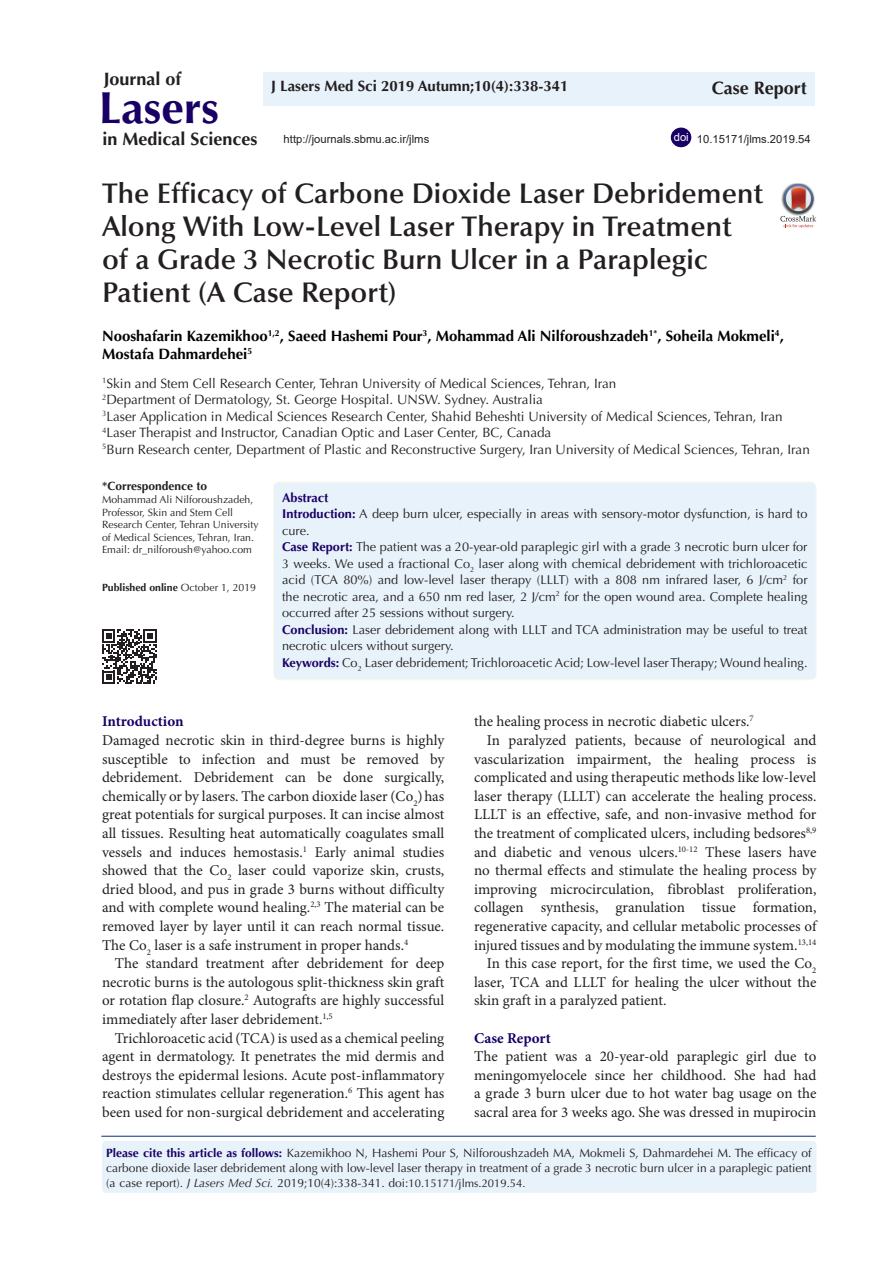
<style>
.page{position:relative;width:893px;height:1263px;background:#fff}
.page>*{position:absolute;margin:0;border:0;box-sizing:border-box;transform-origin:0 0}
.t1{font:700 45px "Optima LT Std";color:#190066}
.t2{font:600 28.5px/33px "Optima LT Std";color:#231f20}
.t3{font:700 18px "Optima LT Std";color:#231f20}
.t4{font:15px/18.6px "Minion Pro";color:#231f20;text-align:justify}
.t5{font:700 15px/18px "Optima LT Std";color:#000}
.t6{font:700 15px "Optima LT Std";color:#231f20}
.t7{font:700 15px "Minion Pro";color:#190066}
.t8{font:13.5px "Optima LT Std";color:#231f20}
.t9{font:12.75px/16.5px "Optima LT Std";color:#231f20}
.Default{font:700 12.75px "Optima LT Std";color:#190066}
.t10{font:12px/15px "Optima LT Std";color:#231f20;text-align:justify}
.t11{font:700 12px "Optima LT Std";color:#231f20}
.t12{font:11.25px "Arial";color:#231f20}
.t13{font:11.25px "Arial";color:#fff}
.t14{font:10.5px/12.6px "Optima LT Std";color:#231f20}
.t15{font:700 10.5px "Optima LT Std";color:#231f20}
.s1{font-weight:700;color:#190066}
.s2{font-weight:400}
.s3{font-style:italic}
.s4{font-size:11.25px}
</style>
<div class="page">
<hr style="left:101px;top:1136px;width:715px;height:1px;background:#053278">
<div style="left:102px;top:1141px;width:714px;height:52px;background:#e8f2fa;border-radius:4px"></div>
<img style="left:792px;top:183px;width:12px;height:1px">
<svg style="left:780px;top:184px;width:36px;height:44px"></svg>
<div style="left:649px;top:72px;width:166px;height:34px;background:#e8f2fa"></div>
<div style="left:671px;top:128px;width:20px;height:19px;background:#190066;border-radius:50%"></div>
<div style="left:273px;top:482px;width:543px;height:198px;background:#e8f2fa;border-radius:6px"></div>
<div style="left:273px;top:482px;width:543px;height:198px;border:1px solid #fef9ed;border-radius:6px"></div>
<svg style="left:102px;top:629px;width:54px;height:55px"></svg>
<div style="left:263px;top:72px;width:386px;height:34px;background:#e8f2fa"></div>
<p class="t3" style="left:104px;top:68px;width:79px">Journal of</p>
<p class="t1" style="left:99px;top:81px;width:122px">Lasers</p>
<p class="t3" style="left:103px;top:129px;width:157px">in Medical Sciences</p>
<p class="t6" style="left:271px;top:78px;width:299px">J Lasers Med Sci 2019 Autumn;10(4):338-341</p>
<p class="t3" style="left:712px;top:77px;width:97px">Case Report</p>
<p class="t13" style="left:674px;top:129px;width:17px">doi</p>
<p class="t12" style="left:697px;top:131px;width:115px">10.15171/jlms.2019.54</p>
<p class="t2" style="left:102px;top:177px;width:662px">The Efficacy of Carbone Dioxide Laser Debridement Along With Low-Level Laser Therapy in Treatment of a Grade 3 Necrotic Burn Ulcer in a Paraplegic Patient (A Case Report)</p>
<p class="t5" style="left:102px;top:327px;width:683px">Nooshafarin Kazemikhoo<sup>1,2</sup>, Saeed Hashemi Pour<sup>3</sup>, Mohammad Ali Nilforoushzadeh<sup>1*</sup>, Soheila Mokmeli<sup>4</sup>,<br>Mostafa Dahmardehei<sup>5</sup></p>
<p class="t8" style="left:102px;top:375px;width:516px"><sup>1</sup>Skin and Stem Cell Research Center, Tehran University of Medical Sciences, Tehran, Iran</p>
<p class="t8" style="left:102px;top:392px;width:442px"><sup>2</sup>Department of Dermatology, St. George Hospital. UNSW. Sydney. Australia</p>
<p class="t8" style="left:102px;top:408px;width:682px"><sup>3</sup>Laser Application in Medical Sciences Research Center, Shahid Beheshti University of Medical Sciences, Tehran, Iran</p>
<p class="t8" style="left:102px;top:425px;width:451px"><sup>4</sup>Laser Therapist and Instructor, Canadian Optic and Laser Center, BC, Canada</p>
<p class="t8" style="left:102px;top:441px;width:709px"><sup>5</sup>Burn Research center, Department of Plastic and Reconstructive Surgery, Iran University of Medical Sciences, Tehran, Iran</p>
<p class="Default" style="left:282px;top:490px;width:48px">Abstract</p>
<p class="t9" style="left:282px;top:506px;width:527px"><span class="s1">Introduction:</span> A deep burn ulcer, especially in areas with sensory-motor dysfunction, is hard to cure.</p>
<p class="t9" style="left:282px;top:539px;width:527px;text-align:justify"><span class="s1">Case Report:</span> The patient was a 20-year-old paraplegic girl with a grade 3 necrotic burn ulcer for 3 weeks. We used a fractional Co<sub>2</sub> laser along with chemical debridement with trichloroacetic acid (TCA 80%) and low-level laser therapy (LLLT) with a 808 nm infrared laser, 6 J/cm<sup>2</sup> for the necrotic area, and a 650 nm red laser, 2 J/cm<sup>2</sup> for the open wound area. Complete healing occurred after 25 sessions without surgery.</p>
<p class="t9" style="left:282px;top:621px;width:527px"><span class="s1">Conclusion:</span> Laser debridement along with LLLT and TCA administration may be useful to treat necrotic ulcers without surgery.</p>
<p class="t9" style="left:282px;top:654px;width:527px"><span class="s1">Keywords:</span> Co<sub>2</sub> Laser debridement; Trichloroacetic Acid; Low-level laser Therapy; Wound healing.</p>
<p class="t12" style="left:284px;top:131px;width:147px">http://journals.sbmu.ac.ir/jlms</p>
<p class="t11" style="left:102px;top:479px;width:107px">*Correspondence to</p>
<p class="t14" style="left:102px;top:493px;width:153px">Mohammad Ali Nilforoushzadeh,</p>
<p class="t14" style="left:102px;top:506px;width:158px">Professor, Skin and Stem Cell<br>Research Center, Tehran University of Medical Sciences, Tehran, Iran.</p>
<p class="t14" style="left:102px;top:544px;width:151px">Email: dr_nilforoush@yahoo.com</p>
<p class="t15" style="left:102px;top:581px;width:156px">Published online <span class="s2">October 1, 2019</span></p>
<p class="t7" style="left:102px;top:711px;width:83px">Introduction</p>
<p class="t4" style="left:102px;top:731px;width:344px">Damaged necrotic skin in third-degree burns is highly susceptible to infection and must be removed by debridement. Debridement can be done surgically, chemically or by lasers. The carbon dioxide laser (Co<sub>2</sub>)has great potentials for surgical purposes. It can incise almost all tissues. Resulting heat automatically coagulates small vessels and induces hemostasis.<sup>1</sup> Early animal studies showed that the Co<sub>2</sub> laser could vaporize skin, crusts, dried blood, and pus in grade 3 burns without difficulty and with complete wound healing.<sup>2,3</sup> The material can be removed layer by layer until it can reach normal tissue.<br>The Co<sub>2</sub> laser is a safe instrument in proper hands.<sup>4</sup></p>
<p class="t4" style="left:102px;top:954px;width:344px;text-indent:13px">The standard treatment after debridement for deep necrotic burns is the autologous split-thickness skin graft or rotation flap closure.<sup>2</sup> Autografts are highly successful immediately after laser debridement.<sup>1,5</sup></p>
<p class="t4" style="left:102px;top:1028px;width:344px;text-indent:13px">Trichloroacetic acid (TCA) is used as a chemical peeling agent in dermatology. It penetrates the mid dermis and destroys the epidermal lesions. Acute post-inflammatory reaction stimulates cellular regeneration.<sup>6</sup> This agent has been used for non-surgical debridement and accelerating</p>
<p class="t4" style="left:474px;top:712px;width:281px">the healing process in necrotic diabetic ulcers.<sup>7</sup></p>
<p class="t4" style="left:474px;top:731px;width:344px;text-indent:13px">In paralyzed patients, because of neurological and vascularization impairment, the healing process is complicated and using therapeutic methods like low-level laser therapy (LLLT) can accelerate the healing process.<br>LLLT is an effective, safe, and non-invasive method for the treatment of complicated ulcers, including bedsores<sup>8,9 </sup>and diabetic and venous ulcers.<sup>10-12</sup> These lasers have no thermal effects and stimulate the healing process by improving microcirculation, fibroblast proliferation, collagen synthesis, granulation tissue formation, regenerative capacity, and cellular metabolic processes of injured tissues and by modulating the immune system.<sup>13,14</sup></p>
<p class="t4" style="left:474px;top:954px;width:344px;text-indent:13px">In this case report, for the first time, we used the Co<sub>2 </sub>laser, TCA and LLLT for healing the ulcer without the skin graft in a paralyzed patient.</p>
<p class="t7" style="left:474px;top:1027px;width:78px">Case Report</p>
<p class="t4" style="left:474px;top:1047px;width:344px">The patient was a 20-year-old paraplegic girl due to meningomyelocele since her childhood. She had had a grade 3 burn ulcer due to hot water bag usage on the sacral area for 3 weeks ago. She was dressed in mupirocin</p>
<p class="t10" style="left:106px;top:1145px;width:707px"><span class="s1">Please cite this article as follows:</span> Kazemikhoo N, Hashemi Pour S, Nilforoushzadeh MA, Mokmeli S, Dahmardehei M. The efficacy of carbone dioxide laser debridement along with low-level laser therapy in treatment of a grade 3 necrotic burn ulcer in a paraplegic patient (a case report). <span class="s3">J Lasers Med Sci.</span> 2019;10(4):338-341. doi:<span class="s4">10.15171/jlms.2019.54.</span></p>
</div>
